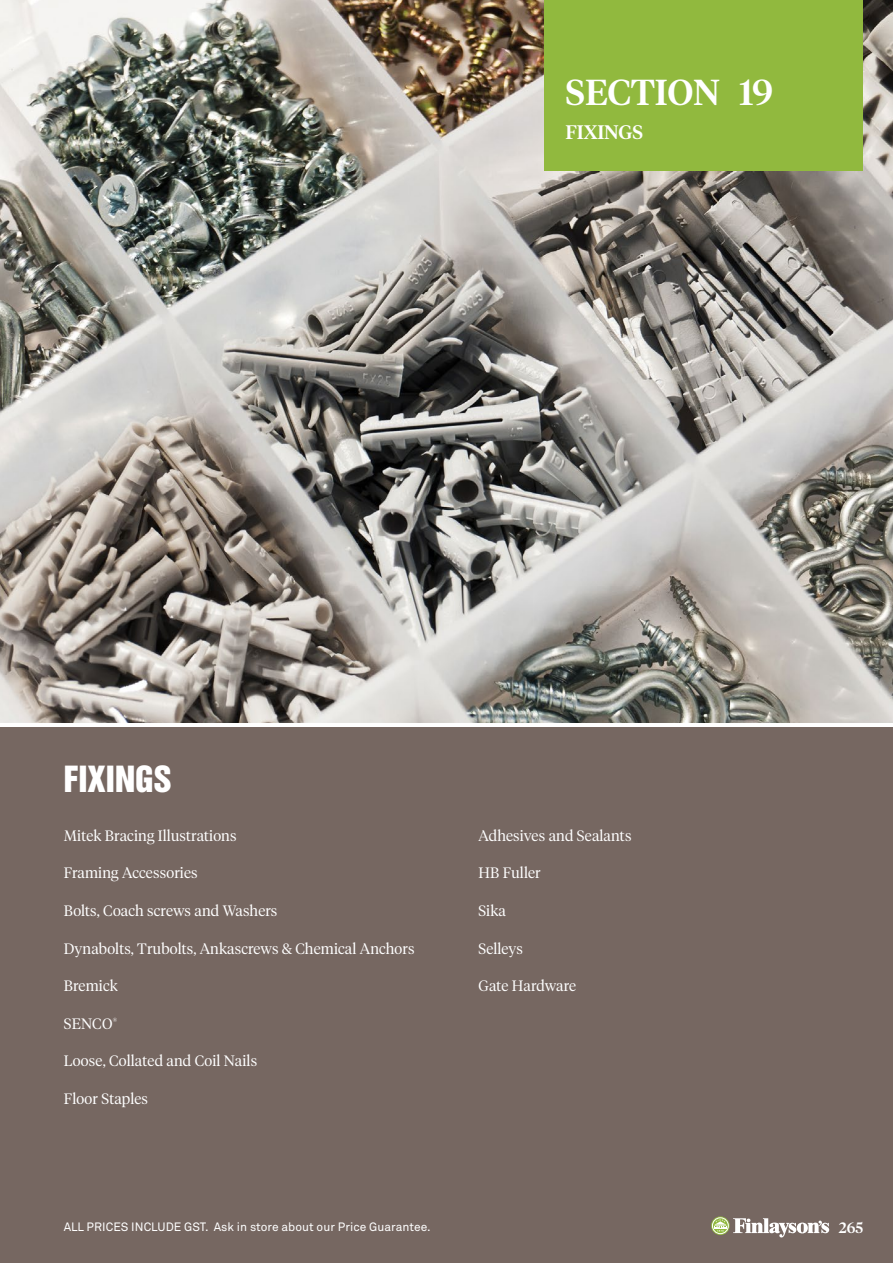
<style>
.page{position:relative;width:893px;height:1263px;background:#fff}
.page>*{position:absolute;margin:0;border:0;box-sizing:border-box;transform-origin:0 0}
.t1{font:500 36px "Tiempos Headline";letter-spacing:-.01em;color:#fff}
.t2{font:33px "Helvetica Inserat LT Std";color:#fff}
.t3{font:500 19.5px "Tiempos Headline";letter-spacing:-.01em;color:#fff}
.t4{font:300 15px "Tiempos Headline";letter-spacing:.01em;color:#fff}
.t5{font:500 15px "Tiempos Headline";color:#fff}
.t6{font:12px "Akkurat Pro";letter-spacing:.005em;color:#fff}
</style>
<div class="page">
<div style="left:0;top:727px;width:893px;height:536px;background:#766761"></div>
<svg style="left:733px;top:1218px;width:96px;height:19px"></svg>
<svg style="left:711px;top:1216px;width:19px;height:19px"></svg>
<div style="left:712px;top:1217px;width:17px;height:17px;border:1px solid #fff;border-radius:50%"></div>
<svg style="left:714px;top:1219px;width:13px;height:12px"></svg>
<img style="left:0;top:0;width:893px;height:723px">
<div style="left:544px;top:0;width:319px;height:170px;background:#91b93e"></div>
<h1 class="t1" style="left:566px;top:67px;width:209px">SECTION 19</h1>
<h3 class="t3" style="left:566px;top:118px;width:79px">FIXINGS</h3>
<h2 class="t2" style="left:64px;top:759px;width:110px">FIXINGS</h2>
<p class="t4" style="left:64px;top:825px;width:174px">Mitek Bracing Illustrations</p>
<p class="t4" style="left:64px;top:863px;width:135px">Framing Accessories</p>
<p class="t4" style="left:64px;top:900px;width:215px">Bolts, Coach screws and Washers</p>
<p class="t4" style="left:64px;top:938px;width:352px">Dynabolts, Trubolts, Ankascrews &amp; Chemical Anchors</p>
<p class="t4" style="left:64px;top:975px;width:55px">Bremick</p>
<p class="t4" style="left:64px;top:1013px;width:55px">SENCO<sup>®</sup></p>
<p class="t4" style="left:64px;top:1050px;width:195px">Loose, Collated and Coil Nails</p>
<p class="t4" style="left:64px;top:1088px;width:86px">Floor Staples</p>
<p class="t4" style="left:478px;top:825px;width:155px">Adhesives and Sealants</p>
<p class="t4" style="left:478px;top:863px;width:64px">HB Fuller</p>
<p class="t4" style="left:478px;top:900px;width:29px">Sika</p>
<p class="t4" style="left:478px;top:938px;width:46px">Selleys</p>
<p class="t4" style="left:478px;top:975px;width:99px">Gate Hardware</p>
<p class="t6" style="left:64px;top:1220px;width:368px">ALL PRICES INCLUDE GST. Ask in store about our Price Guarantee.</p>
<p class="t5" style="left:839px;top:1217px;width:26px">265</p>
</div>
